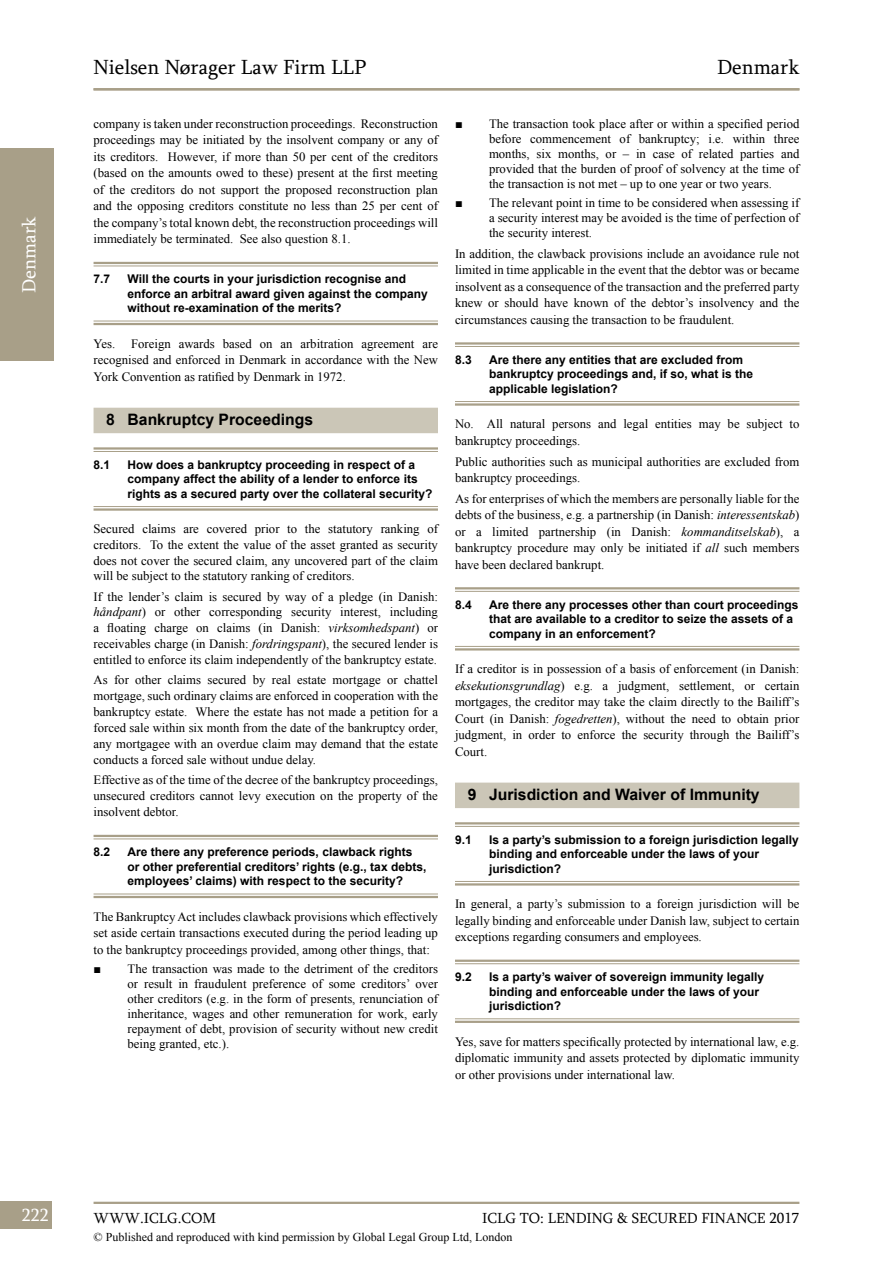
<style>
.page{position:relative;width:893px;height:1263px;background:#fff}
.page>*{position:absolute;margin:0;border:0;box-sizing:border-box;transform-origin:0 0}
.t1{font:21px "Sylfaen";color:#000}
.t2{font:19.5px "Sylfaen";color:#fff}
.t3{font:18px "Sylfaen";color:#fff}
.t4{font:700 15.75px "Arial";color:#000}
.t5{font:15px "Sylfaen";color:#000}
.t6{font:12.75px/16.5px "Times New Roman";color:#000;text-align:justify}
.t7{font:700 12px/14.4px "Arial";color:#000}
.t8{font:12px "Times New Roman";color:#000}
.s1{font-style:italic}
</style>
<div class="page">
<div style="left:0;top:1201px;width:52px;height:28px;background:#a89f88"></div>
<hr style="left:94px;top:1202px;width:705px;height:2px;background:#a89f88">
<div style="left:0;top:148px;width:53px;height:213px;background:#a89f88"></div>
<hr style="left:455px;top:342px;width:344px;height:3px;background:#a89f88">
<hr style="left:455px;top:346px;width:344px;height:1px;background:#a89f88">
<hr style="left:455px;top:401px;width:344px;height:1px;background:#a89f88">
<hr style="left:455px;top:403px;width:344px;height:3px;background:#a89f88">
<hr style="left:455px;top:587px;width:344px;height:2px;background:#a89f88">
<hr style="left:455px;top:591px;width:344px;height:1px;background:#a89f88">
<hr style="left:455px;top:646px;width:344px;height:1px;background:#a89f88">
<hr style="left:455px;top:648px;width:344px;height:2px;background:#a89f88">
<div style="left:455px;top:783px;width:344px;height:25px;background:#cbc6b7"></div>
<hr style="left:455px;top:822px;width:344px;height:2px;background:#a89f88">
<hr style="left:455px;top:826px;width:344px;height:1px;background:#a89f88">
<hr style="left:455px;top:881px;width:344px;height:1px;background:#a89f88">
<hr style="left:455px;top:883px;width:344px;height:2px;background:#a89f88">
<hr style="left:455px;top:960px;width:344px;height:2px;background:#a89f88">
<hr style="left:455px;top:963px;width:344px;height:1px;background:#a89f88">
<hr style="left:455px;top:1018px;width:344px;height:1px;background:#a89f88">
<hr style="left:455px;top:1021px;width:344px;height:2px;background:#a89f88">
<hr style="left:94px;top:262px;width:344px;height:2px;background:#a89f88">
<hr style="left:94px;top:266px;width:344px;height:1px;background:#a89f88">
<hr style="left:94px;top:321px;width:344px;height:1px;background:#a89f88">
<hr style="left:94px;top:323px;width:344px;height:2px;background:#a89f88">
<div style="left:94px;top:408px;width:344px;height:25px;background:#cbc6b7"></div>
<hr style="left:94px;top:447px;width:344px;height:3px;background:#a89f88">
<hr style="left:94px;top:451px;width:344px;height:1px;background:#a89f88">
<hr style="left:94px;top:506px;width:344px;height:1px;background:#a89f88">
<hr style="left:94px;top:508px;width:344px;height:3px;background:#a89f88">
<hr style="left:94px;top:835px;width:344px;height:2px;background:#a89f88">
<hr style="left:94px;top:838px;width:344px;height:1px;background:#a89f88">
<hr style="left:94px;top:894px;width:344px;height:1px;background:#a89f88">
<hr style="left:94px;top:896px;width:344px;height:2px;background:#a89f88">
<hr style="left:94px;top:88px;width:705px;height:2px;background:#a89f88">
<h2 class="t2" style="left:16px;top:293px;width:78px;rotate:-90deg">Denmark</h2>
<h1 class="t1" style="left:94px;top:53px;width:275px">Nielsen Nørager Law Firm LLP</h1>
<h1 class="t1" style="left:717px;top:53px;width:84px">Denmark</h1>
<p class="t6" style="left:94px;top:115px;width:346px">company is taken under reconstruction proceedings. Reconstruction proceedings may be initiated by the insolvent company or any of its creditors. However, if more than 50 per cent of the creditors (based on the amounts owed to these) present at the first meeting of the creditors do not support the proposed reconstruction plan and the opposing creditors constitute no less than 25 per cent of the company’s total known debt, the reconstruction proceedings will immediately be terminated. See also question 8.1.</p>
<p class="t7" style="left:94px;top:272px;width:18px">7.7</p>
<p class="t7" style="left:128px;top:272px;width:302px">Will the courts in your jurisdiction recognise and enforce an arbitral award given against the company without re-examination of the merits?</p>
<p class="t6" style="left:94px;top:335px;width:346px">Yes. Foreign awards based on an arbitration agreement are recognised and enforced in Denmark in accordance with the New York Convention as ratified by Denmark in 1972.</p>
<p class="t4" style="left:106px;top:409px;width:208px">8 Bankruptcy Proceedings</p>
<p class="t7" style="left:94px;top:458px;width:18px">8.1</p>
<p class="t7" style="left:128px;top:458px;width:306px">How does a bankruptcy proceeding in respect of a company affect the ability of a lender to enforce its rights as a secured party over the collateral security?</p>
<p class="t6" style="left:94px;top:520px;width:346px;line-height:15.9px">Secured claims are covered prior to the statutory ranking of creditors. To the extent the value of the asset granted as security does not cover the secured claim, any uncovered part of the claim will be subject to the statutory ranking of creditors.</p>
<p class="t6" style="left:94px;top:588px;width:346px;line-height:15.9px">If the lender’s claim is secured by way of a pledge (in Danish: <span class="s1">håndpant</span>) or other corresponding security interest, including a floating charge on claims (in Danish: <span class="s1">virksomhedspant</span>) or receivables charge (in Danish: <span class="s1">fordringspant</span>), the secured lender is entitled to enforce its claim independently of the bankruptcy estate.</p>
<p class="t6" style="left:94px;top:672px;width:346px;line-height:15.9px">As for other claims secured by real estate mortgage or chattel mortgage, such ordinary claims are enforced in cooperation with the bankruptcy estate. Where the estate has not made a petition for a forced sale within six month from the date of the bankruptcy order, any mortgagee with an overdue claim may demand that the estate conducts a forced sale without undue delay.</p>
<p class="t6" style="left:94px;top:771px;width:346px">Effective as of the time of the decree of the bankruptcy proceedings, unsecured creditors cannot levy execution on the property of the insolvent debtor.</p>
<p class="t7" style="left:94px;top:845px;width:18px">8.2</p>
<p class="t7" style="left:128px;top:845px;width:300px">Are there any preference periods, clawback rights or other preferential creditors’ rights (e.g., tax debts, employees’ claims) with respect to the security?</p>
<p class="t6" style="left:94px;top:908px;width:346px">The Bankruptcy Act includes clawback provisions which effectively set aside certain transactions executed during the period leading up to the bankruptcy proceedings provided, among other things, that:</p>
<p class="t6" style="left:128px;top:961px;width:312px;line-height:15px;text-indent:-34px">■ The transaction was made to the detriment of the creditors or result in fraudulent preference of some creditors’ over other creditors (e.g. in the form of presents, renunciation of inheritance, wages and other remuneration for work, early repayment of debt, provision of security without new credit being granted, etc.).</p>
<p class="t6" style="left:489px;top:116px;width:312px;line-height:15px;text-indent:-34px">■ The transaction took place after or within a specified period before commencement of bankruptcy; i.e. within three months, six months, or – in case of related parties and provided that the burden of proof of solvency at the time of the transaction is not met – up to one year or two years.</p>
<p class="t6" style="left:489px;top:195px;width:312px;line-height:15px;text-indent:-34px">■ The relevant point in time to be considered when assessing if a security interest may be avoided is the time of perfection of the security interest.</p>
<p class="t6" style="left:455px;top:245px;width:346px">In addition, the clawback provisions include an avoidance rule not limited in time applicable in the event that the debtor was or became insolvent as a consequence of the transaction and the preferred party knew or should have known of the debtor’s insolvency and the circumstances causing the transaction to be fraudulent.</p>
<p class="t7" style="left:455px;top:353px;width:18px">8.3</p>
<p class="t7" style="left:489px;top:353px;width:266px">Are there any entities that are excluded from bankruptcy proceedings and, if so, what is the applicable legislation?</p>
<p class="t6" style="left:455px;top:416px;width:346px">No. All natural persons and legal entities may be subject to bankruptcy proceedings.</p>
<p class="t6" style="left:455px;top:453px;width:346px">Public authorities such as municipal authorities are excluded from bankruptcy proceedings.</p>
<p class="t6" style="left:455px;top:490px;width:346px">As for enterprises of which the members are personally liable for the debts of the business, e.g. a partnership (in Danish: <span class="s1">interessentskab</span>) or a limited partnership (in Danish: <span class="s1">kommanditselskab</span>), a bankruptcy procedure may only be initiated if <span class="s1">all</span> such members have been declared bankrupt.</p>
<p class="t7" style="left:455px;top:598px;width:18px">8.4</p>
<p class="t7" style="left:489px;top:598px;width:311px">Are there any processes other than court proceedings that are available to a creditor to seize the assets of a company in an enforcement?</p>
<p class="t6" style="left:455px;top:660px;width:346px">If a creditor is in possession of a basis of enforcement (in Danish: <span class="s1">eksekutionsgrundlag</span>) e.g. a judgment, settlement, or certain mortgages, the creditor may take the claim directly to the Bailiff’s Court (in Danish: <span class="s1">fogedretten</span>), without the need to obtain prior judgment, in order to enforce the security through the Bailiff’s Court.</p>
<p class="t4" style="left:468px;top:783px;width:293px">9 Jurisdiction and Waiver of Immunity</p>
<p class="t7" style="left:455px;top:833px;width:18px">9.1</p>
<p class="t7" style="left:489px;top:833px;width:311px">Is a party’s submission to a foreign jurisdiction legally binding and enforceable under the laws of your jurisdiction?</p>
<p class="t6" style="left:455px;top:895px;width:346px">In general, a party’s submission to a foreign jurisdiction will be legally binding and enforceable under Danish law, subject to certain exceptions regarding consumers and employees.</p>
<p class="t7" style="left:455px;top:970px;width:18px">9.2</p>
<p class="t7" style="left:489px;top:970px;width:277px">Is a party’s waiver of sovereign immunity legally binding and enforceable under the laws of your jurisdiction?</p>
<p class="t6" style="left:455px;top:1033px;width:346px">Yes, save for matters specifically protected by international law, e.g. diplomatic immunity and assets protected by diplomatic immunity or other provisions under international law.</p>
<h3 class="t3" style="left:22px;top:1202px;width:29px">222</h3>
<p class="t5" style="left:94px;top:1208px;width:124px">WWW.ICLG.COM</p>
<p class="t5" style="left:482px;top:1208px;width:319px">ICLG TO: LENDING &amp; SECURED FINANCE 2017</p>
<p class="t8" style="left:94px;top:1229px;width:420px">© Published and reproduced with kind permission by Global Legal Group Ltd, London</p>
</div>
